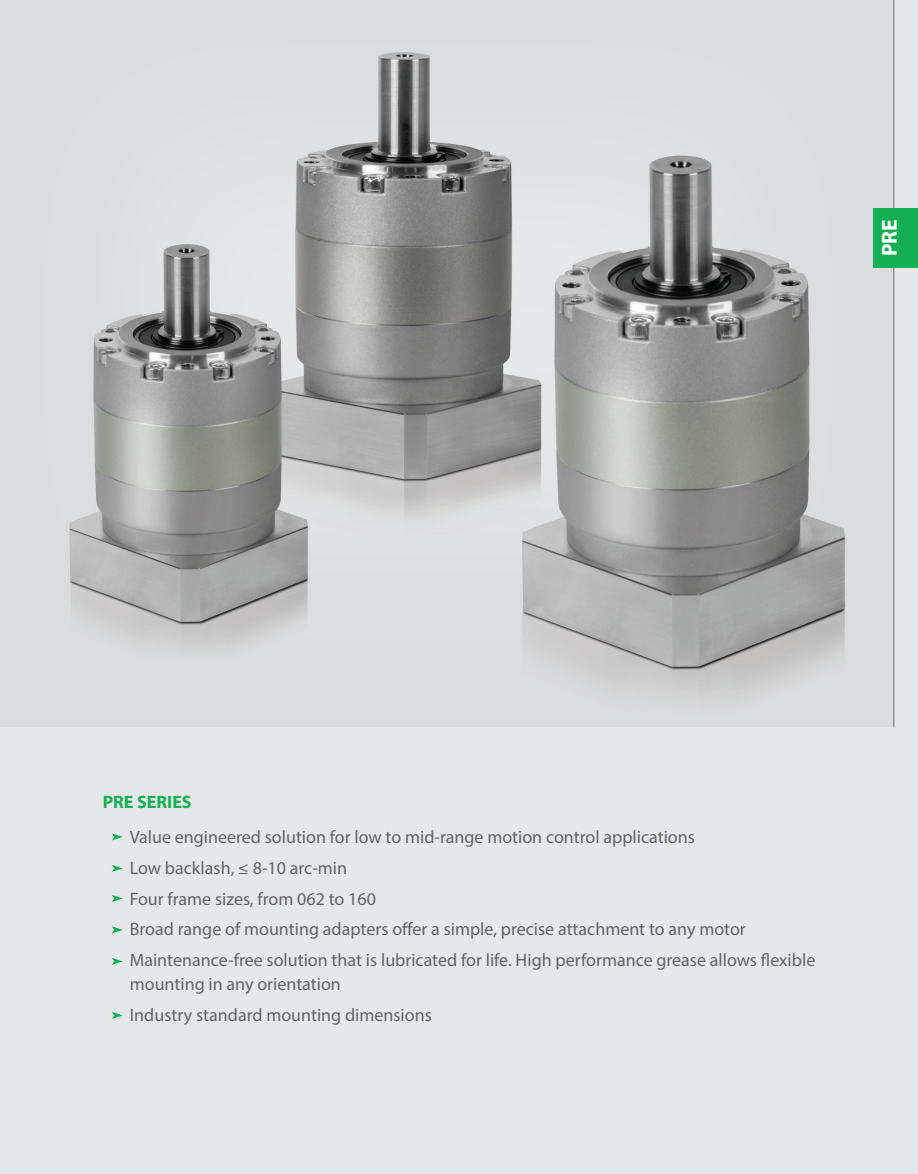
<style>
.page{position:relative;width:918px;height:1174px;background:#fff}
.page>*{position:absolute;margin:0;border:0;box-sizing:border-box;transform-origin:0 0}
.t1{font:700 21.75px "Myriad Pro";color:#fff}
.t2{font:18px/30.8px "Myriad Pro";color:#636366}
.t3{font:700 18px "Myriad Pro";color:#15b053}
</style>
<div class="page">
<img style="left:0;top:0;width:893px;height:727px">
<div style="left:0;top:727px;width:918px;height:447px;background:#e6e7e9"></div>
<img style="left:894px;top:0;width:24px;height:727px">
<hr style="left:893px;top:0;width:1px;height:223px;background:#636366">
<hr style="left:893px;top:264px;width:1px;height:463px;background:#636366">
<svg style="left:112px;top:833px;width:11px;height:7px"></svg>
<svg style="left:112px;top:865px;width:11px;height:7px"></svg>
<svg style="left:112px;top:895px;width:11px;height:7px"></svg>
<svg style="left:112px;top:926px;width:11px;height:7px"></svg>
<svg style="left:112px;top:958px;width:11px;height:7px"></svg>
<svg style="left:112px;top:1012px;width:11px;height:7px"></svg>
<div style="left:874px;top:208px;width:44px;height:60px;background:#15b053"></div>
<p class="t1" style="left:875px;top:256px;width:39px;rotate:-90deg">PRE</p>
<p class="t3" style="left:103px;top:790px;width:90px">PRE SERIES</p>
<p class="t2" style="left:130px;top:821px;width:687px">Value engineered solution for low to mid-range motion control applications<br>Low backlash, ≤ 8-10 arc-min<br>Four frame sizes, from 062 to 160<br>Broad range of mounting adapters offer a simple, precise attachment to any motor Maintenance-free solution that is lubricated for life. High performance grease allows flexible</p>
<p class="t2" style="left:130px;top:968px;width:304px">mounting in any orientation<br>Industry standard mounting dimensions</p>
</div>
